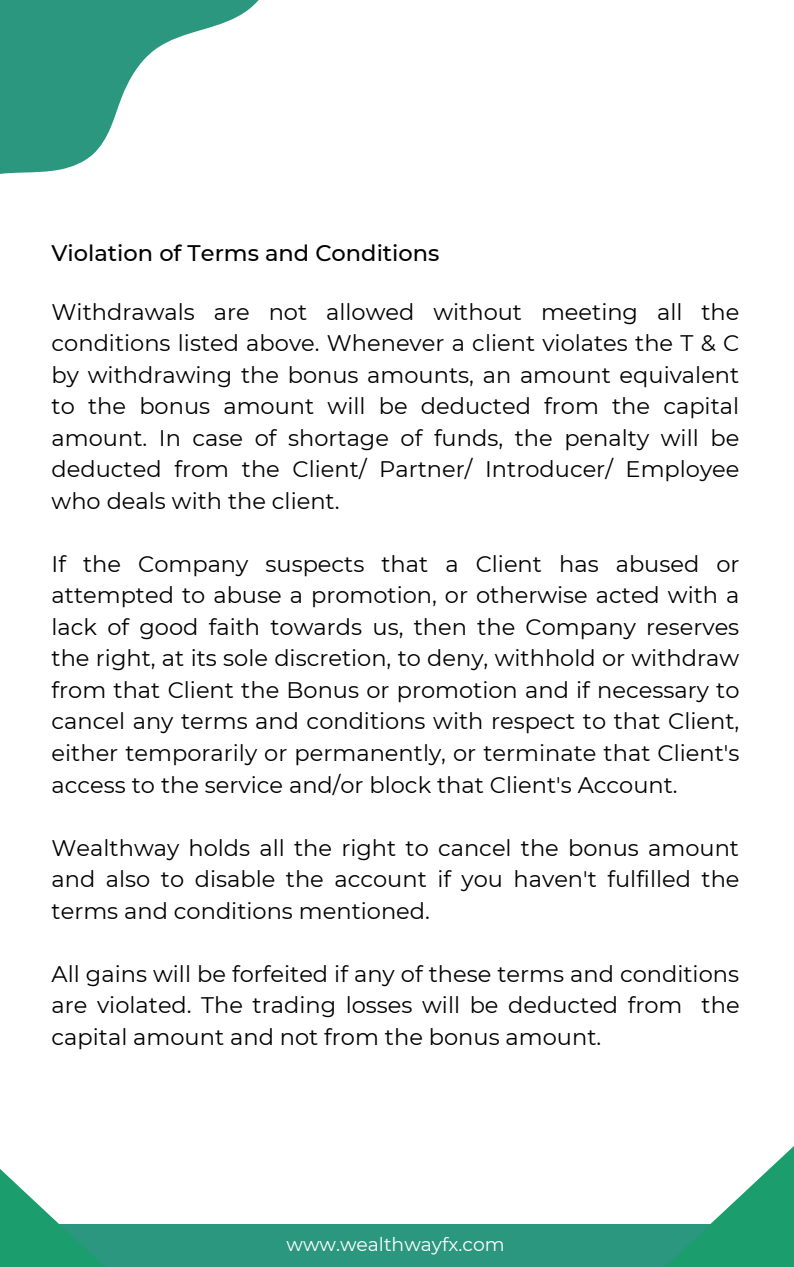
<style>
.page{position:relative;width:794px;height:1267px;background:#fff}
.page>*{position:absolute;margin:0;border:0;box-sizing:border-box;transform-origin:0 0}
.t1{font:22.5px/31.5px "Montserrat";color:#000;text-align:justify}
.t2{font:500 22.5px "Montserrat";color:#000}
.t3{font:18.75px "Montserrat";color:#fff}
</style>
<div class="page">
<svg style="left:0;top:0;width:259px;height:174px;fill:#2c977f"></svg>
<div style="left:0;top:1224px;width:793px;height:43px;background:#2c977f"></div>
<svg style="left:0;top:1169px;width:104px;height:98px"></svg>
<svg style="left:665px;top:1147px;width:128px;height:120px"></svg>
<p class="t2" style="left:52px;top:239px;width:389px">Violation of Terms and Conditions</p>
<p class="t1" style="left:52px;top:296px;width:689px">Withdrawals are not allowed without meeting all the conditions listed above. Whenever a client violates the T &amp; C by withdrawing the bonus amounts, an amount equivalent to the bonus amount will be deducted from the capital amount. In case of shortage of funds, the penalty will be deducted from the Client/ Partner/ Introducer/ Employee who deals with the client.</p>
<p class="t1" style="left:52px;top:548px;width:689px">If the Company suspects that a Client has abused or attempted to abuse a promotion, or otherwise acted with a lack of good faith towards us, then the Company reserves the right, at its sole discretion, to deny, withhold or withdraw from that Client the Bonus or promotion and if necessary to cancel any terms and conditions with respect to that Client, either temporarily or permanently, or terminate that Client's access to the service and/or block that Client's Account.</p>
<p class="t1" style="left:52px;top:832px;width:689px">Wealthway holds all the right to cancel the bonus amount and also to disable the account if you haven't fulfilled the terms and conditions mentioned.</p>
<p class="t1" style="left:52px;top:958px;width:689px">All gains will be forfeited if any of these terms and conditions are violated. The trading losses will be deducted from the capital amount and not from the bonus amount.</p>
<p class="t3" style="left:286px;top:1233px;width:219px">www.wealthwayfx.com</p>
</div>
